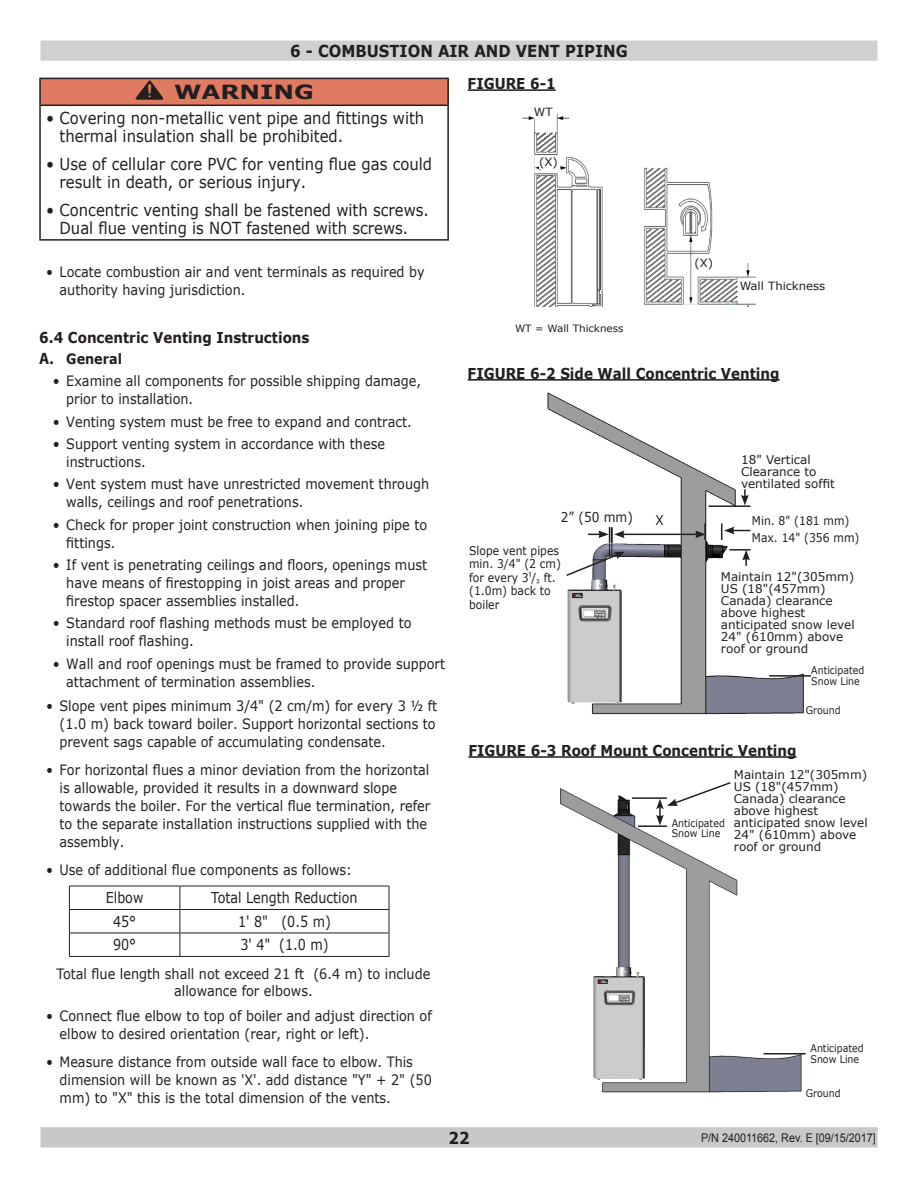
<style>
.page{position:relative;width:918px;height:1188px;background:#fff}
.page>*{position:absolute;margin:0;border:0;box-sizing:border-box;transform-origin:0 0}
.Body_text{font:700 21px "Courier New";color:#e07a60;scale:.9 1}
.t1{font:700 19.5px "Verdana";color:#231f20;scale:1.25 1}
.t2{font:16.5px/18px "Verdana";color:#231f20;scale:.9 1}
.t3{font:700 16.5px "Verdana";color:#231f20;scale:.9 1}
.figure_caption{font:700 15px "Verdana";color:#231f20;scale:.9 1}
.t4{font:15px "Verdana";color:#231f20;scale:.85 1}
.Paragraph_Style_3{font:700 15px "Verdana";color:#231f20;scale:.9 1}
.t5{font:14.25px/18px "Verdana";color:#231f20;scale:.9 1}
.t6{font:700 14.25px "Verdana";color:#231f20;scale:.9 1}
.t7{font:13.5px "Verdana";color:#231f20;scale:.9 1}
.t8{font:12px/12px "Verdana";color:#231f20}
.t9{font:12px/13.5px "Verdana";color:#231f20;scale:.9 1}
.t10{font:12px "Arial";color:#231f20;scale:.9 1}
.t11{font:11.4px "Verdana";color:#231f20}
.t12{font:10.5px/10.5px "Verdana";color:#231f20;scale:.9 1}
.t13{font:10.05px "Verdana";color:#231f20}
.s1{font-family:"Myriad Pro";font-size:16.5px}
.s2{font-family:"Myriad Pro"}
.s3{font-family:"Minion Pro"}
</style>
<div class="page">
<div style="left:41px;top:1128px;width:836px;height:19px;background:#c7c8ca"></div>
<div style="left:40px;top:1127px;width:838px;height:21px;border:2px solid #c7c8ca"></div>
<div style="left:41px;top:41px;width:836px;height:19px;background:#cfd0d2"></div>
<div style="left:40px;top:40px;width:838px;height:21px;border:2px solid #cfd0d2"></div>
<hr style="left:69px;top:886px;width:111px;height:1px;background:#231f20">
<hr style="left:180px;top:886px;width:209px;height:1px;background:#231f20">
<hr style="left:69px;top:909px;width:111px;height:1px;background:#231f20">
<hr style="left:180px;top:909px;width:209px;height:1px;background:#231f20">
<hr style="left:69px;top:933px;width:111px;height:1px;background:#231f20">
<svg style="left:69px;top:886px;width:1px;height:70px"></svg>
<hr style="left:180px;top:933px;width:209px;height:1px;background:#231f20">
<svg style="left:180px;top:886px;width:1px;height:70px"></svg>
<svg style="left:389px;top:886px;width:1px;height:70px"></svg>
<hr style="left:69px;top:956px;width:111px;height:1px;background:#231f20">
<hr style="left:180px;top:956px;width:209px;height:1px;background:#231f20">
<img style="left:522px;top:113px;width:235px;height:194px">
<div style="left:534px;top:107px;width:21px;height:12px;background:#fff"></div>
<div style="left:539px;top:157px;width:21px;height:12px;background:#fff"></div>
<div style="left:694px;top:258px;width:21px;height:12px;background:#fff"></div>
<div style="left:740px;top:282px;width:111px;height:14px;background:#fff"></div>
<hr style="left:468px;top:379px;width:312px;height:2px;background:#231f20">
<div style="left:40px;top:78px;width:408px;height:27px;background:#e07a60"></div>
<hr style="left:39px;top:78px;width:410px;height:1px;background:#231f20">
<hr style="left:39px;top:79px;width:2px;height:26px;background:#231f20">
<hr style="left:447px;top:79px;width:2px;height:26px;background:#231f20">
<hr style="left:39px;top:105px;width:410px;height:1px;background:#231f20">
<hr style="left:39px;top:106px;width:2px;height:133px;background:#231f20">
<hr style="left:447px;top:106px;width:2px;height:133px;background:#231f20">
<hr style="left:39px;top:239px;width:410px;height:2px;background:#231f20">
<svg style="left:133px;top:79px;width:31px;height:26px"></svg>
<hr style="left:468px;top:756px;width:329px;height:2px;background:#231f20">
<hr style="left:468px;top:89px;width:88px;height:2px;background:#231f20">
<img style="left:547px;top:392px;width:257px;height:323px">
<div style="left:561px;top:511px;width:92px;height:21px;background:#fff"></div>
<div style="left:656px;top:515px;width:22px;height:13px;background:#fff"></div>
<div style="left:752px;top:516px;width:131px;height:35px;background:#fff"></div>
<hr style="left:622px;top:534px;width:76px;height:1px;background:#231f20">
<svg style="left:695px;top:523px;width:11px;height:17px"></svg>
<svg style="left:721px;top:523px;width:30px;height:17px"></svg>
<div style="left:469px;top:546px;width:92px;height:68px;background:#fff"></div>
<svg style="left:565px;top:527px;width:60px;height:50px"></svg>
<div style="left:721px;top:571px;width:142px;height:85px;background:#fff"></div>
<hr style="left:769px;top:675px;width:42px;height:2px;background:#231f20">
<img style="left:560px;top:788px;width:246px;height:305px">
<hr style="left:764px;top:1053px;width:42px;height:1px;background:#231f20">
<div style="left:734px;top:770px;width:142px;height:85px;background:#fff"></div>
<hr style="left:638px;top:825px;width:29px;height:2px;background:#231f20">
<hr style="left:632px;top:797px;width:35px;height:2px;background:#231f20">
<svg style="left:656px;top:782px;width:76px;height:43px"></svg>
<div style="left:672px;top:819px;width:59px;height:20px;background:#fff"></div>
<div style="left:741px;top:455px;width:104px;height:34px;background:#fff"></div>
<hr style="left:708px;top:505px;width:43px;height:2px;background:#231f20">
<hr style="left:730px;top:549px;width:21px;height:2px;background:#231f20">
<svg style="left:741px;top:489px;width:8px;height:16px"></svg>
<svg style="left:742px;top:550px;width:8px;height:16px"></svg>
<img style="left:566px;top:580px;width:58px;height:125px">
<img style="left:593px;top:967px;width:53px;height:115px">
<p class="t3" style="left:290px;top:39px;width:376px">6 - COMBUSTION AIR AND VENT PIPING</p>
<p class="Body_text" style="left:144px;top:78px;width:14px">!</p>
<p class="t1" style="left:174px;top:78px;width:113px">WARNING</p>
<p class="t2" style="left:60px;top:109px;width:407px;text-indent:-14px">• Covering non-metallic vent pipe and fittings with thermal insulation shall be prohibited.</p>
<p class="t2" style="left:60px;top:155px;width:416px;text-indent:-14px">• Use of cellular core PVC for venting flue gas could result in death, or serious injury.</p>
<p class="t2" style="left:46px;top:201px;width:427px;text-align:center">• Concentric venting shall be fastened with screws.<br>Dual flue venting is NOT fastened with screws.</p>
<p class="t5" style="left:60px;top:262px;width:407px;text-indent:-14px">• Locate combustion air and vent terminals as required by authority having jurisdiction.</p>
<p class="Paragraph_Style_3" style="left:39px;top:326px;width:302px">6.4 Concentric Venting Instructions</p>
<p class="t6" style="left:39px;top:349px;width:94px"><span class="s1">A.</span> General</p>
<p class="t5" style="left:66px;top:372px;width:396px;text-indent:-14px">• Examine all components for possible shipping damage, prior to installation.</p>
<p class="t5" style="left:53px;top:412px;width:400px">• Venting system must be free to expand and contract.</p>
<p class="t5" style="left:66px;top:435px;width:356px;text-indent:-14px">• Support venting system in accordance with these instructions.</p>
<p class="t5" style="left:66px;top:475px;width:405px;text-indent:-14px">• Vent system must have unrestricted movement through walls, ceilings and roof penetrations.</p>
<p class="t5" style="left:66px;top:515px;width:403px;text-indent:-14px">• Check for proper joint construction when joining pipe to fittings.</p>
<p class="t5" style="left:66px;top:556px;width:403px;text-indent:-14px">• If vent is penetrating ceilings and floors, openings must have means of firestopping in joist areas and proper firestop spacer assemblies installed.</p>
<p class="t5" style="left:66px;top:614px;width:385px;text-indent:-14px">• Standard roof flashing methods must be employed to install roof flashing.</p>
<p class="t5" style="left:66px;top:654px;width:422px;text-indent:-14px">• Wall and roof openings must be framed to provide support attachment of termination assemblies.</p>
<p class="t5" style="left:60px;top:697px;width:421px;text-align:justify;text-indent:-14px">• Slope vent pipes minimum 3/4" (2 cm/m) for every 3 ½ ft (1.0 m) back toward boiler. Support horizontal sections to prevent sags capable of accumulating condensate.</p>
<p class="t5" style="left:60px;top:761px;width:414px;text-indent:-14px">• For horizontal flues a minor deviation from the horizontal is allowable, provided it results in a downward slope towards the boiler. For the vertical flue termination, refer to the separate installation instructions supplied with the assembly.</p>
<p class="t5" style="left:46px;top:861px;width:342px">• Use of additional flue components as follows:</p>
<p class="t4" style="left:106px;top:888px;width:46px">Elbow</p>
<p class="t4" style="left:211px;top:888px;width:174px">Total Length Reduction</p>
<p class="t4" style="left:113px;top:911px;width:29px">45°</p>
<p class="t4" style="left:238px;top:911px;width:111px">1' 8" (0.5 m)</p>
<p class="t4" style="left:113px;top:935px;width:29px">90°</p>
<p class="t4" style="left:240px;top:935px;width:105px">3' 4" (1.0 m)</p>
<p class="t5" style="left:57px;top:965px;width:417px;line-height:17.1px;text-align:center">Total flue length shall not exceed 21 ft (6.4 m) to include allowance for elbows.</p>
<p class="t5" style="left:60px;top:1006px;width:415px;text-indent:-14px">• Connect flue elbow to top of boiler and adjust direction of elbow to desired orientation (rear, right or left).</p>
<p class="t5" style="left:60px;top:1052px;width:415px;text-indent:-14px">• Measure distance from outside wall face to elbow. This dimension will be known as 'X'. add distance "Y" + 2" (50 mm) to "X" this is the total dimension of the vents.</p>
<p class="figure_caption" style="left:468px;top:73px;width:99px">FIGURE 6-1</p>
<p class="t11" style="left:534px;top:104px;width:20px">WT</p>
<p class="t11" style="left:539px;top:154px;width:20px">(X)</p>
<p class="t11" style="left:694px;top:255px;width:20px">(X)</p>
<p class="t11" style="left:740px;top:278px;width:87px">Wall Thickness</p>
<p class="t13" style="left:515px;top:321px;width:110px">WT = Wall Thickness</p>
<p class="figure_caption" style="left:468px;top:363px;width:348px">FIGURE 6-2 Side Wall Concentric Venting</p>
<p class="t8" style="left:741px;top:453px;width:95px">18" Vertical<br>Clearance to ventilated soffit</p>
<p class="t7" style="left:561px;top:508px;width:81px">2” (50 mm)</p>
<p class="t7" style="left:656px;top:511px;width:11px">X</p>
<p class="t9" style="left:752px;top:514px;width:110px">Min. 8" (181 mm)</p>
<p class="t9" style="left:752px;top:530px;width:121px">Max. 14" (356 mm)</p>
<p class="t9" style="left:469px;top:544px;width:104px">Slope vent pipes min. 3/4" (2 cm) for every 3<span class="s2">¹</span>/<span class="s3">₂</span> ft. (1.0m) back to boiler</p>
<p class="t8" style="left:721px;top:570px;width:135px">Maintain 12"(305mm)<br>US (18"(457mm)<br>Canada) clearance above highest anticipated snow level<br>24" (610mm) above roof or ground</p>
<p class="t12" style="left:811px;top:665px;width:60px">Anticipated<br>Snow Line</p>
<p class="t12" style="left:806px;top:705px;width:40px">Ground</p>
<p class="figure_caption" style="left:468px;top:740px;width:366px">FIGURE 6-3 Roof Mount Concentric Venting</p>
<p class="t12" style="left:672px;top:818px;width:60px">Anticipated<br>Snow Line</p>
<p class="t8" style="left:734px;top:768px;width:135px">Maintain 12"(305mm)<br>US (18"(457mm)<br>Canada) clearance above highest anticipated snow level<br>24" (610mm) above roof or ground</p>
<p class="t12" style="left:811px;top:1043px;width:60px">Anticipated<br>Snow Line</p>
<p class="t12" style="left:806px;top:1087px;width:40px">Ground</p>
<p class="t3" style="left:448px;top:1126px;width:25px">22</p>
<p class="t10" style="left:701px;top:1130px;width:196px">P/N 240011662, Rev. E [09/15/2017]</p>
</div>
